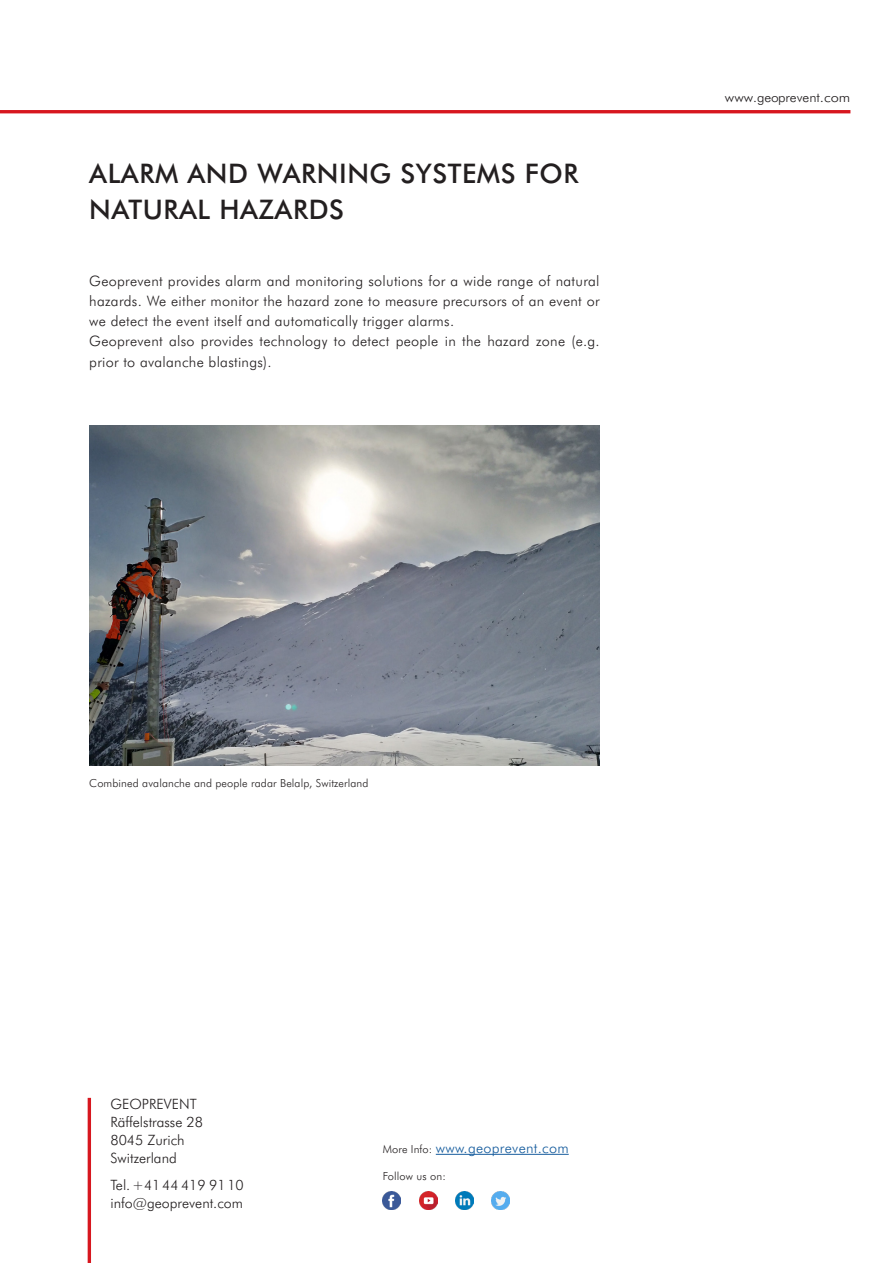
<style>
.page{position:relative;width:893px;height:1263px;background:#fff}
.page>*{position:absolute;margin:0;border:0;box-sizing:border-box;transform-origin:0 0}
.Überschrift_1_Broschüre_16{font:500 27px/36px "Futura BT";letter-spacing:.02em;color:#231f20}
.Fliesstext_Broschüre_FB_9_6{font:300 14.4px/20.2px "Futura BT";letter-spacing:.02em;color:#231f20;text-align:justify}
.t1{font:300 14.4px "Futura BT";letter-spacing:.02em;color:#175d9e}
.Adresse{font:300 14.25px "Futura BT";color:#231f20}
.t2{font:300 13.5px "Futura BT";color:#231f20;scale:1.08 1}
.Bildbeschreibung{font:300 11.1px "Futura BT";letter-spacing:.01em;color:#231f20}
.s1{font-size:11.1px;color:#231f20}
</style>
<div class="page">
<img style="left:89px;top:425px;width:511px;height:340px">
<hr style="left:0;top:110px;width:850px;height:3px;background:#d7171f">
<hr style="left:88px;top:1098px;width:3px;height:165px;background:#d7171f">
<hr style="left:436px;top:1154px;width:133px;height:1px;background:#175d9e">
<img style="left:383px;top:1191px;width:18px;height:18px">
<img style="left:455px;top:1191px;width:18px;height:18px">
<img style="left:492px;top:1191px;width:18px;height:18px">
<img style="left:419px;top:1191px;width:18px;height:18px">
<p class="Überschrift_1_Broschüre_16" style="left:89px;top:154px;width:491px">ALARM AND WARNING SYSTEMS FOR<br>NATURAL HAZARDS</p>
<p class="Fliesstext_Broschüre_FB_9_6" style="left:89px;top:270px;width:512px">Geoprevent provides alarm and monitoring solutions for a wide range of natural hazards. We either monitor the hazard zone to measure precursors of an event or we detect the event itself and automatically trigger alarms.</p>
<p class="Fliesstext_Broschüre_FB_9_6" style="left:89px;top:331px;width:512px">Geoprevent also provides technology to detect people in the hazard zone (e.g. prior to avalanche blastings).</p>
<p class="t2" style="left:725px;top:88px;width:118px">www.geoprevent.com</p>
<p class="Bildbeschreibung" style="left:89px;top:776px;width:281px">Combined avalanche and people radar Belalp, Switzerland</p>
<p class="Adresse" style="left:111px;top:1095px;width:88px">GEOPREVENT</p>
<p class="Adresse" style="left:111px;top:1113px;width:94px">Räffelstrasse 28</p>
<p class="Adresse" style="left:111px;top:1131px;width:76px">8045 Zurich</p>
<p class="Adresse" style="left:111px;top:1149px;width:68px">Switzerland</p>
<p class="Adresse" style="left:111px;top:1176px;width:135px">Tel.+4144 419 9110</p>
<p class="Adresse" style="left:111px;top:1194px;width:134px">info@geoprevent.com</p>
<p class="t1" style="left:383px;top:1138px;width:188px"><span class="s1">More Info:</span> www.geoprevent.com</p>
<p class="Bildbeschreibung" style="left:383px;top:1168px;width:65px">Follow us on:</p>
</div>
